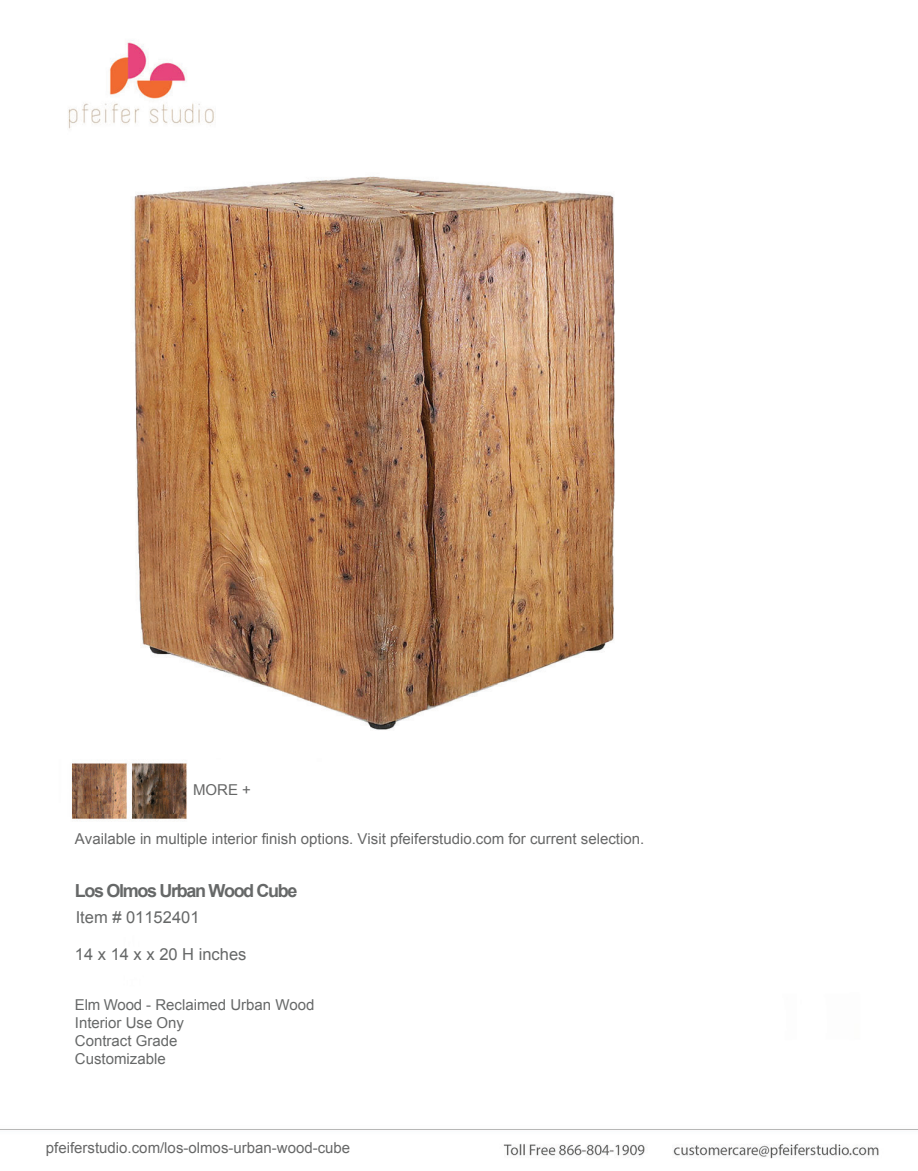
<style>
.page{position:relative;width:918px;height:1171px;background:#fff}
.page>*{position:absolute;margin:0;border:0;box-sizing:border-box;transform-origin:0 0}
.t1{font:700 18px "Arial";letter-spacing:-.075em;color:#666868}
.t2{font:16.5px "Arial";color:#666868}
.t3{font:15px "Arial";color:#666767}
.t4{font:15px/18px "Arial";color:#666868}
</style>
<div class="page">
<img style="left:0;top:40px;width:918px;height:1119px">
<img style="left:68px;top:143px;width:610px;height:606px">
<p class="t3" style="left:193px;top:780px;width:59px">MORE +</p>
<p class="t3" style="left:75px;top:829px;width:571px">Available in multiple interior finish options. Visit pfeiferstudio.com for current selection.</p>
<p class="t1" style="left:75px;top:879px;width:224px">Los Olmos Urban Wood Cube</p>
<p class="t2" style="left:76px;top:906px;width:125px">Item # 01152401</p>
<p class="t2" style="left:75px;top:943px;width:173px">14 x 14 x x 20 H inches</p>
<p class="t4" style="left:75px;top:996px;width:241px">Elm Wood - Reclaimed Urban Wood<br>Interior Use Ony<br>Contract Grade<br>Customizable</p>
<p class="t3" style="left:46px;top:1138px;width:306px">pfeiferstudio.com/los-olmos-urban-wood-cube</p>
</div>
